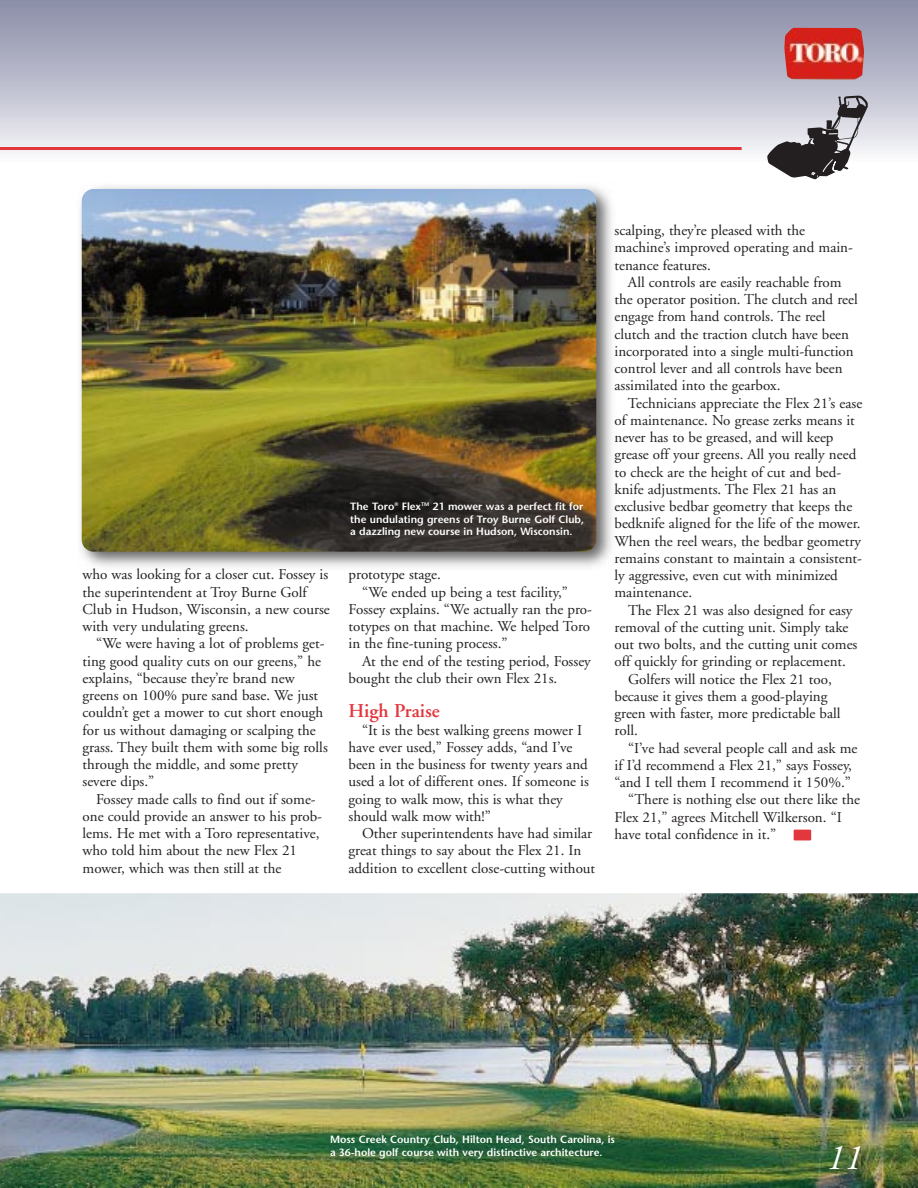
<style>
.page{position:relative;width:918px;height:1188px;background:#fff}
.page>*{position:absolute;margin:0;border:0;box-sizing:border-box;transform-origin:0 0}
.t1{font:italic 36px "Adobe Garamond";color:#fff}
.t2{font:600 19.5px "Adobe Garamond";color:#e1373d}
.t3{font:15px/17.2px "Adobe Garamond";color:#231f20}
.t4{font:600 10.5px/12.8px "Stone Sans";color:#fff}
</style>
<div class="page">
<img style="left:0;top:0;width:918px;height:1188px">
<p class="t3" style="left:83px;top:567px;width:249px">who was looking for a closer cut. Fossey is the superintendent at Troy Burne Golf Club in Hudson, Wisconsin, a new course with very undulating greens.</p>
<p class="t3" style="left:83px;top:636px;width:247px;text-indent:14px">“We were having a lot of problems get&shy;ting good quality cuts on our greens,” he explains, “because they’re brand new greens on 100% pure sand base. We just couldn’t get a mower to cut short enough for us without damaging or scalping the grass. They built them with some big rolls through the middle, and some pretty severe dips.”</p>
<p class="t3" style="left:83px;top:792px;width:241px;text-indent:13px">Fossey made calls to find out if some&shy;one could provide an answer to his prob&shy;lems. He met with a Toro representative, who told him about the new Flex 21 mower, which was then still at the</p>
<p class="t4" style="left:350px;top:501px;width:235px;text-align:justify">The Toro<sup>®</sup> Flex<sup>TM</sup> 21 mower was a perfect fit for the undulating greens of Troy Burne Golf Club, a dazzling new course in Hudson, Wisconsin.</p>
<p class="t3" style="left:349px;top:567px;width:94px">prototype stage.</p>
<p class="t3" style="left:362px;top:585px;width:207px">“We ended up being a test facility,”</p>
<p class="t3" style="left:349px;top:602px;width:245px">Fossey explains. “We actually ran the pro-</p>
<p class="t3" style="left:349px;top:619px;width:243px">totypes on that machine. We helped Toro</p>
<p class="t3" style="left:349px;top:636px;width:160px">in the fine-tuning process.”</p>
<p class="t3" style="left:362px;top:654px;width:230px">At the end of the testing period, Fossey</p>
<p class="t3" style="left:349px;top:671px;width:210px">bought the club their own Flex 21s.</p>
<h2 class="t2" style="left:349px;top:703px;width:93px">High Praise</h2>
<p class="t3" style="left:349px;top:723px;width:242px;text-indent:14px">“It is the best walking greens mower I have ever used,” Fossey adds, “and I’ve been in the business for twenty years and used a lot of different ones. If someone is going to walk mow, this is what they should walk mow with!”</p>
<p class="t3" style="left:349px;top:826px;width:248px;text-indent:14px">Other superintendents have had similar great things to say about the Flex 21. In addition to excellent close-cutting without</p>
<p class="t3" style="left:614px;top:223px;width:240px">scalping, they’re pleased with the machine’s improved operating and main&shy;tenance features.</p>
<p class="t3" style="left:614px;top:275px;width:245px;text-indent:14px">All controls are easily reachable from the operator position. The clutch and reel engage from hand controls. The reel clutch and the traction clutch have been incorporated into a single multi-function control lever and all controls have been assimilated into the gearbox.</p>
<p class="t3" style="left:614px;top:396px;width:249px;text-indent:14px">Technicians appreciate the Flex 21’s ease of maintenance. No grease zerks means it never has to be greased, and will keep grease off your greens. All you really need to check are the height of cut and bed&shy;knife adjustments. The Flex 21 has an exclusive bedbar geometry that keeps the bedknife aligned for the life of the mower.<br>When the reel wears, the bedbar geometry remains constant to maintain a consistent&shy;ly aggressive, even cut with minimized maintenance.</p>
<p class="t3" style="left:628px;top:603px;width:226px">The Flex 21 was also designed for easy</p>
<p class="t3" style="left:615px;top:620px;width:236px">removal of the cutting unit. Simply take</p>
<p class="t3" style="left:615px;top:637px;width:244px">out two bolts, and the cutting unit comes</p>
<p class="t3" style="left:615px;top:654px;width:233px">off quickly for grinding or replacement.</p>
<p class="t3" style="left:628px;top:672px;width:205px">Golfers will notice the Flex 21 too,</p>
<p class="t3" style="left:615px;top:689px;width:214px">because it gives them a good-playing</p>
<p class="t3" style="left:615px;top:706px;width:228px">green with faster, more predictable ball</p>
<p class="t3" style="left:615px;top:723px;width:25px">roll.</p>
<p class="t3" style="left:628px;top:741px;width:231px">“I’ve had several people call and ask me</p>
<p class="t3" style="left:615px;top:758px;width:239px">if I’d recommend a Flex 21,” says Fossey,</p>
<p class="t3" style="left:615px;top:775px;width:238px">“and I tell them I recommend it 150%.”</p>
<p class="t3" style="left:628px;top:792px;width:234px">“There is nothing else out there like the</p>
<p class="t3" style="left:615px;top:810px;width:229px">Flex 21,” agrees Mitchell Wilkerson. “I</p>
<p class="t3" style="left:615px;top:827px;width:163px">have total confidence in it.”</p>
<p class="t4" style="left:330px;top:1134px;width:286px">Moss Creek Country Club, Hilton Head, South Carolina, is a 36-hole golf course with very distinctive architecture.</p>
<h1 class="t1" style="left:827px;top:1143px;width:37px">11</h1>
</div>
